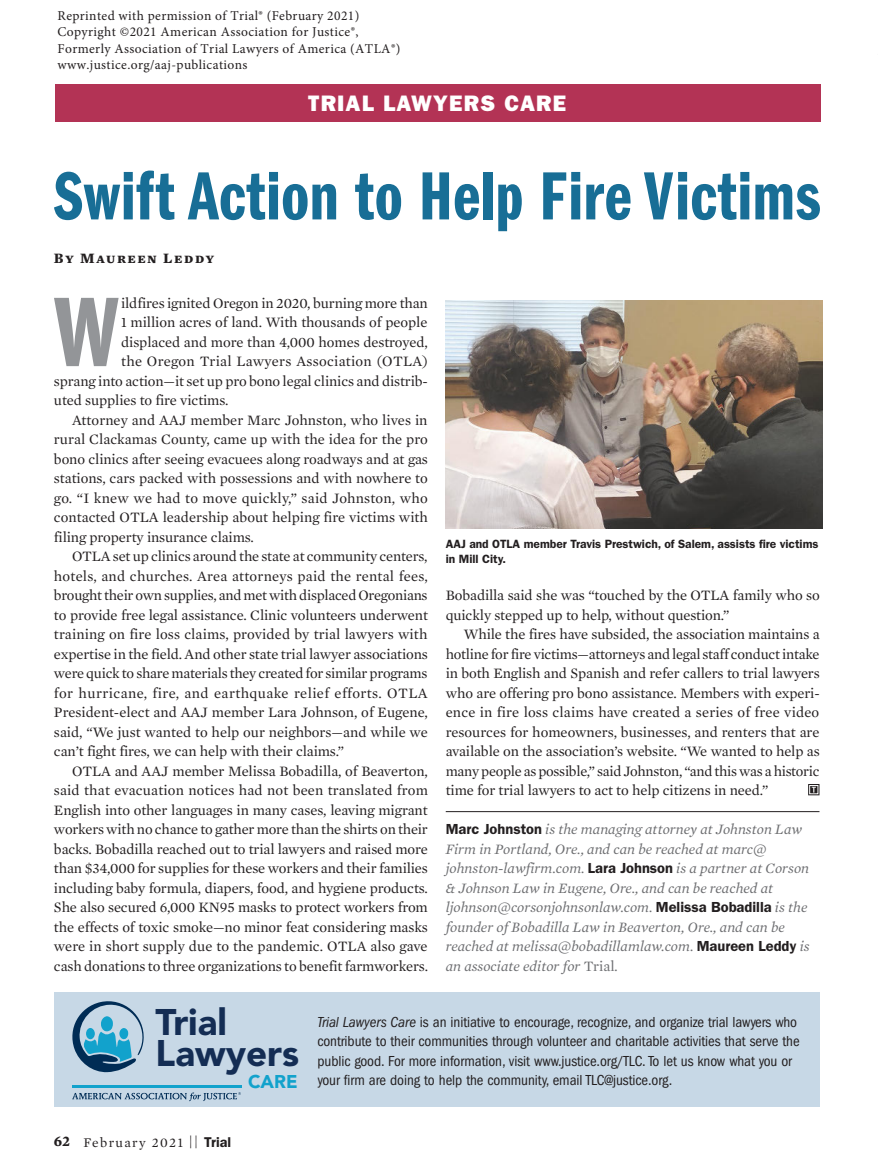
<style>
.page{position:relative;width:878px;height:1175px;background:#fff}
.page>*{position:absolute;margin:0;border:0;box-sizing:border-box;transform-origin:0 0}
.t1{font:102.3px "ITC Franklin Gothic Std Dm Cp";color:#939598}
.t2{font:70.5px "ITC Franklin Gothic Std Dm Cp";letter-spacing:.01em;color:#186e96}
.t3{font:900 36.75px/31.3px "Avenir";color:#142d54}
.t4{font:22.5px "ITC Franklin Gothic Std Hvy";letter-spacing:.055em;color:#fff}
.t5{font:900 18.3px "Avenir";color:#12a2cc}
.t6{font:condensed 15px/19.5px "ITC Franklin Gothic Std";letter-spacing:-.005em;color:#231f20}
.t7{font:14.7px/19.5px "Mercury Text G1";letter-spacing:-.01em;color:#231f20}
.t8{font:italic 14.7px/19.5px "Mercury Text G1";color:#6c6d70}
.t9{font:14.7px "Mercury Text G1";letter-spacing:.015em;color:#231f20}
.t10{font:14.7px "Mercury Text G1";letter-spacing:.025em;color:#231f20}
.t11{font:14.7px "Mercury Text G1";letter-spacing:.01em;color:#231f20}
.t12{font:14.7px "Mercury Text G1";letter-spacing:.02em;color:#231f20}
.t13{font:14.7px "Mercury Text G1 Bold SC";letter-spacing:.11em;color:#231f20}
.t14{font:13.5px/16.2px "Minion Pro";letter-spacing:.03em;color:#221e1f}
.t15{font:13.5px "Mercury Text G1";letter-spacing:.1em;color:#231f20}
.t16{font:600 12px/15px "ITC Franklin Gothic Std";letter-spacing:-.005em;color:#231f20}
.s1{font-family:"ITC Franklin Gothic Std";font-weight:600;font-style:normal;color:#231f20}
.s2{font-style:normal}
.s3{font-weight:700;font-size:15px}
.s4{font-family:"ITC Franklin Gothic Std";font-weight:600;font-size:14.25px}
.s5{font-style:italic}
</style>
<div class="page">
<div style="left:55px;top:84px;width:765px;height:37px;background:#b33355"></div>
<hr style="left:445px;top:811px;width:374px;height:1px;background:#231f20">
<svg style="left:808px;top:784px;width:11px;height:11px"></svg>
<div style="left:809px;top:785px;width:9px;height:9px;border:1px solid #fff"></div>
<img style="left:445px;top:301px;width:377px;height:227px">
<div style="left:54px;top:992px;width:765px;height:115px;background:#c7d8e6"></div>
<svg style="left:72px;top:1001px;width:72px;height:71px"></svg>
<div style="left:86px;top:1027px;width:9px;height:12px;background:#12a2cc;border-radius:50%"></div>
<hr style="left:72px;top:1084px;width:169px;height:3px;background:#12a2cc">
<svg style="left:72px;top:1092px;width:169px;height:9px"></svg>
<p class="t14" style="left:58px;top:8px;width:344px">Reprinted with permission of Trial® (February 2021)<br>Copyright ©2021 American Association for Justice®, Formerly Association of Trial Lawyers of America (ATLA®) www.justice.org/aaj-publications</p>
<h3 class="t4" style="left:308px;top:90px;width:259px">TRIAL LAWYERS CARE</h3>
<h2 class="t2" style="left:54px;top:157px;width:768px">Swift Action to Help Fire Victims</h2>
<p class="t13" style="left:54px;top:248px;width:162px">By Maureen Leddy</p>
<h1 class="t1" style="left:54px;top:276px;width:66px">W</h1>
<p class="t7" style="left:121px;top:293px;width:308px">ildfires ignited Oregon in 2020, burning more than</p>
<p class="t7" style="left:121px;top:312px;width:308px">1 million acres of land. With thousands of people</p>
<p class="t7" style="left:121px;top:332px;width:308px">displaced and more than 4,000 homes destroyed,</p>
<p class="t12" style="left:121px;top:352px;width:308px">the Oregon Trial Lawyers Association (OTLA)</p>
<p class="t7" style="left:54px;top:371px;width:375px">sprang into action—it set up pro bono legal clinics and distrib-</p>
<p class="t7" style="left:54px;top:390px;width:176px">uted supplies to fire victims.</p>
<p class="t7" style="left:72px;top:410px;width:357px">Attorney and AAJ member Marc Johnston, who lives in</p>
<p class="t7" style="left:54px;top:429px;width:375px">rural Clackamas County, came up with the idea for the pro</p>
<p class="t7" style="left:54px;top:449px;width:375px">bono clinics after seeing evacuees along roadways and at gas</p>
<p class="t7" style="left:54px;top:468px;width:375px">stations, cars packed with possessions and with nowhere to</p>
<p class="t9" style="left:54px;top:489px;width:375px">go. “I knew we had to move quickly,” said Johnston, who</p>
<p class="t7" style="left:54px;top:507px;width:375px">contacted OTLA leadership about helping fire victims with</p>
<p class="t7" style="left:54px;top:527px;width:201px">filing property insurance claims.</p>
<p class="t7" style="left:72px;top:546px;width:357px">OTLA set up clinics around the state at community centers,</p>
<p class="t9" style="left:54px;top:567px;width:375px">hotels, and churches. Area attorneys paid the rental fees,</p>
<p class="t7" style="left:54px;top:585px;width:375px">brought their own supplies, and met with displaced Oregonians</p>
<p class="t7" style="left:54px;top:605px;width:375px">to provide free legal assistance. Clinic volunteers underwent</p>
<p class="t7" style="left:54px;top:624px;width:375px">training on fire loss claims, provided by trial lawyers with</p>
<p class="t7" style="left:54px;top:644px;width:375px">expertise in the field. And other state trial lawyer associations</p>
<p class="t7" style="left:54px;top:663px;width:375px">were quick to share materials they created for similar programs</p>
<p class="t10" style="left:54px;top:684px;width:375px">for hurricane, fire, and earthquake relief efforts. OTLA</p>
<p class="t7" style="left:54px;top:702px;width:375px">President-elect and AAJ member Lara Johnson, of Eugene,</p>
<p class="t7" style="left:54px;top:722px;width:375px">said, “We just wanted to help our neighbors—and while we</p>
<p class="t7" style="left:54px;top:741px;width:292px">can’t fight fires, we can help with their claims.”</p>
<p class="t7" style="left:72px;top:761px;width:357px">OTLA and AAJ member Melissa Bobadilla, of Beaverton,</p>
<p class="t11" style="left:54px;top:781px;width:375px">said that evacuation notices had not been translated from</p>
<p class="t7" style="left:54px;top:800px;width:375px">English into other languages in many cases, leaving migrant</p>
<p class="t7" style="left:54px;top:819px;width:375px">workers with no chance to gather more than the shirts on their</p>
<p class="t7" style="left:54px;top:839px;width:375px">backs. Bobadilla reached out to trial lawyers and raised more</p>
<p class="t7" style="left:54px;top:858px;width:375px">than $34,000 for supplies for these workers and their families</p>
<p class="t7" style="left:54px;top:878px;width:375px">including baby formula, diapers, food, and hygiene products.</p>
<p class="t7" style="left:54px;top:897px;width:375px">She also secured 6,000 KN95 masks to protect workers from</p>
<p class="t7" style="left:54px;top:917px;width:375px">the effects of toxic smoke—no minor feat considering masks</p>
<p class="t7" style="left:54px;top:936px;width:375px">were in short supply due to the pandemic. OTLA also gave</p>
<p class="t7" style="left:54px;top:956px;width:375px">cash donations to three organizations to benefit farmworkers.</p>
<p class="t16" style="left:445px;top:536px;width:374px">AAJ and OTLA member Travis Prestwich, of Salem, assists fire victims in Mill City.</p>
<p class="t7" style="left:445px;top:585px;width:375px">Bobadilla said she was “touched by the OTLA family who so quickly stepped up to help, without question.”</p>
<p class="t7" style="left:445px;top:624px;width:375px;text-align:justify;text-indent:18px">While the fires have subsided, the association maintains a hotline for fire victims—attorneys and legal staff conduct intake in both English and Spanish and refer callers to trial lawyers who are offering pro bono assistance. Members with experi&shy;ence in fire loss claims have created a series of free video resources for homeowners, businesses, and renters that are available on the association’s website. “We wanted to help as many people as possible,” said Johnston, “and this was a historic time for trial lawyers to act to help citizens in need.”</p>
<p class="t8" style="left:445px;top:819px;width:365px"><span class="s1">Marc Johnston</span> is the managing attorney at Johnston Law Firm in Portland, Ore., and can be reached at marc@ johnston-lawfirm.com. <span class="s1">Lara Johnson</span> is a partner at Corson &amp; Johnson Law in Eugene, Ore., and can be reached at ljohnson@corsonjohnsonlaw.com. <span class="s1">Melissa Bobadilla</span> is the founder of Bobadilla Law in Beaverton, Ore., and can be reached at melissa@bobadillamlaw.com. <span class="s1">Maureen Leddy</span> is an associate editor for <span class="s2">Trial</span>.</p>
<h3 class="t3" style="left:156px;top:1005px;width:145px">Trial<br>Lawyers</h3>
<p class="t5" style="left:248px;top:1065px;width:51px">CARE</p>
<p class="t15" style="left:54px;top:1134px;width:179px"><span class="s3">62</span> February 2021 || <span class="s4">Trial</span></p>
<p class="t6" style="left:317px;top:1012px;width:484px"><span class="s5">Trial Lawyers Care</span> is an initiative to encourage, recognize, and organize trial lawyers who contribute to their communities through volunteer and charitable activities that serve the public good. For more information, visit www.justice.org/TLC. To let us know what you or your firm are doing to help the community, email TLC@justice.org.</p>
</div>
